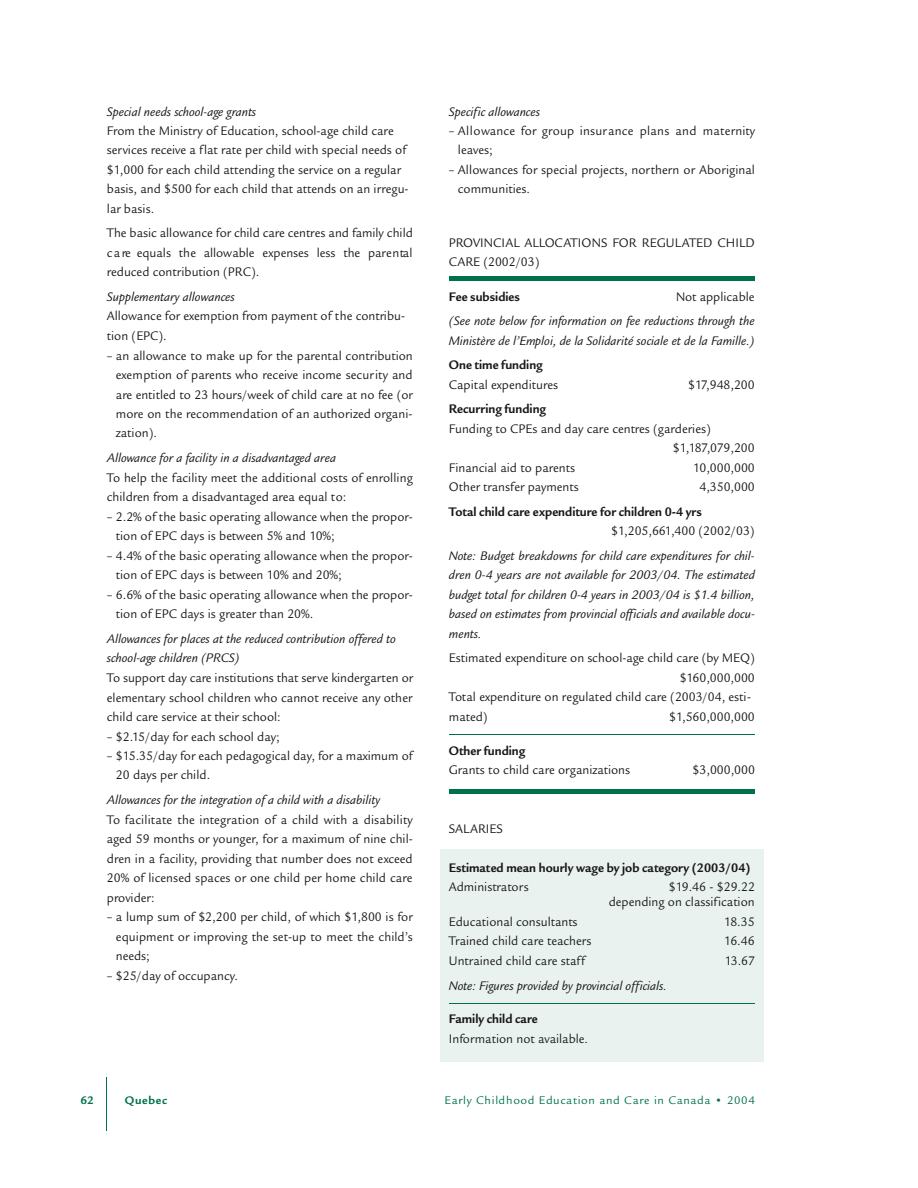
<style>
.page{position:relative;width:918px;height:1188px;background:#fff}
.page>*{position:absolute;margin:0;border:0;box-sizing:border-box;transform-origin:0 0}
.t1{font:13.5px/19.5px "Legacy San ITC";color:#181818;scale:.95 1}
.t2{font:italic 13.5px/19.5px "Legacy San ITC";color:#181818}
.t3{font:700 13.5px "Legacy San ITC";color:#181818;scale:.95 1}
.t4{font:12px "Legacy San ITC";letter-spacing:.06em;color:#00724a}
.t5{font:700 12px "Legacy San ITC";color:#00724a}
</style>
<div class="page">
<div style="left:440px;top:849px;width:324px;height:212px;background:#eaf2ef"></div>
<hr style="left:449px;top:277px;width:306px;height:4px;background:#00724a">
<hr style="left:449px;top:734px;width:306px;height:1px;background:#00724a">
<div style="left:449px;top:789px;width:306px;height:5px;background:#00724a"></div>
<hr style="left:449px;top:1003px;width:306px;height:1px;background:#00724a">
<hr style="left:107px;top:1077px;width:1px;height:54px;background:#00724a">
<p class="t2" style="left:107px;top:103px;width:151px">Special needs school-age grants</p>
<p class="t1" style="left:107px;top:123px;width:319px">From the Ministry of Education, school-age child care services receive a flat rate per child with special needs of $1,000 for each child attending the service on a regular basis, and $500 for each child that attends on an irregu&shy;lar basis.</p>
<p class="t1" style="left:107px;top:225px;width:324px;text-align:justify">The basic allowance for child care centres and family child c a re equals the allowable expenses less the pare n ta l reduced contribution (PRC).</p>
<p class="t2" style="left:107px;top:289px;width:129px">Supplementary allowances</p>
<p class="t1" style="left:107px;top:308px;width:315px">Allowance for exemption from payment of the contribu&shy;tion (EPC).</p>
<p class="t1" style="left:116px;top:347px;width:314px;text-align:justify;text-indent:-9px">– an allowance to make up for the parental contribution exemption of parents who receive income security and are entitled to 23 hours/week of child care at no fee (or more on the recommendation of an authorized organi&shy;zation).</p>
<p class="t2" style="left:107px;top:450px;width:231px">Allowance for a facility in a disadvantaged area</p>
<p class="t1" style="left:107px;top:469px;width:324px">To help the facility meet the additional costs of enrolling children from a disadvantaged area equal to:</p>
<p class="t1" style="left:116px;top:509px;width:314px;text-indent:-9px">– 2.2% of the basic operating allowance when the propor&shy;tion of EPC days is between 5% and 10%;</p>
<p class="t1" style="left:116px;top:548px;width:314px;text-indent:-9px">– 4.4% of the basic operating allowance when the propor&shy;tion of EPC days is between 10% and 20%;</p>
<p class="t1" style="left:116px;top:586px;width:314px;text-indent:-9px">– 6.6% of the basic operating allowance when the propor&shy;tion of EPC days is greater than 20%.</p>
<p class="t2" style="left:107px;top:631px;width:291px">Allowances for places at the reduced contribution offered to school-age children (PRCS)</p>
<p class="t1" style="left:107px;top:670px;width:324px;text-align:justify">To support day care institutions that serve kindergarten or elementary school children who cannot receive any other child care service at their school:</p>
<p class="t1" style="left:107px;top:728px;width:183px">– $2.15/day for each school day;</p>
<p class="t1" style="left:116px;top:748px;width:314px;text-indent:-9px">– $15.35/day for each pedagogical day, for a maximum of<br>20 days per child.</p>
<p class="t2" style="left:107px;top:792px;width:275px">Allowances for the integration of a child with a disability</p>
<p class="t1" style="left:107px;top:811px;width:324px;text-align:justify">To facilitate the integration of a child with a disability aged 59 months or younger, for a maximum of nine chil&shy;dren in a facility, providing that number does not exceed 20% of licensed spaces or one child per home child care provider:</p>
<p class="t1" style="left:116px;top:909px;width:314px;text-align:justify;text-indent:-9px">– a lump sum of $2,200 per child, of which $1,800 is for equipment or improving the set-up to meet the child’s needs;</p>
<p class="t1" style="left:107px;top:968px;width:139px">– $25/day of occupancy.</p>
<p class="t2" style="left:449px;top:103px;width:93px">Specific allowances</p>
<p class="t1" style="left:458px;top:123px;width:314px;text-indent:-9px">– Allowance for group insurance plans and maternity leaves;</p>
<p class="t1" style="left:458px;top:162px;width:314px;text-indent:-9px">– Allowances for special projects, northern or Aboriginal communities.</p>
<p class="t1" style="left:449px;top:235px;width:323px">PROVINCIAL ALLOCATIONS FOR REGULATED CHILD<br>CARE (2002/03)</p>
<p class="t3" style="left:449px;top:292px;width:76px">Fee subsidies</p>
<p class="t1" style="left:676px;top:288px;width:84px">Not applicable</p>
<p class="t2" style="left:449px;top:313px;width:307px">(See note below for information on fee reductions through the<br>Ministère de l’Emploi, de la Solidarité sociale et de la Famille.)</p>
<p class="t3" style="left:449px;top:361px;width:100px">One time funding</p>
<p class="t1" style="left:449px;top:377px;width:116px">Capital expenditures</p>
<p class="t1" style="left:688px;top:377px;width:71px">$17,948,200</p>
<p class="t3" style="left:449px;top:405px;width:104px">Recurring funding</p>
<p class="t1" style="left:449px;top:421px;width:277px">Funding to CPEs and day care centres (garderies)</p>
<p class="t1" style="left:673px;top:440px;width:88px">$1,187,079,200</p>
<p class="t1" style="left:449px;top:459px;width:134px">Financial aid to parents</p>
<p class="t1" style="left:693px;top:459px;width:67px">10,000,000</p>
<p class="t1" style="left:449px;top:479px;width:138px">Other transfer payments</p>
<p class="t1" style="left:699px;top:479px;width:60px">4,350,000</p>
<p class="t3" style="left:449px;top:507px;width:268px">Total child care expenditure for children 0-4 yrs</p>
<p class="t1" style="left:611px;top:523px;width:152px">$1,205,661,400 (2002/03)</p>
<p class="t2" style="left:449px;top:548px;width:308px;text-align:justify">Note: Budget breakdowns for child care expenditures for chil&shy;dren 0-4 years are not available for 2003/04. The estimated budget total for children 0-4 years in 2003/04 is $1.4 billion, based on estimates from provincial officials and available docu&shy;ments.</p>
<p class="t1" style="left:449px;top:650px;width:324px">Estimated expenditure on school-age child care (by MEQ)</p>
<p class="t1" style="left:680px;top:670px;width:81px">$160,000,000</p>
<p class="t1" style="left:449px;top:689px;width:320px">Total expenditure on regulated child care (2003/04, esti-</p>
<p class="t1" style="left:449px;top:709px;width:42px">mated)</p>
<p class="t1" style="left:669px;top:709px;width:92px">$1,560,000,000</p>
<p class="t3" style="left:449px;top:746px;width:82px">Other funding</p>
<p class="t1" style="left:449px;top:762px;width:192px">Grants to child care organizations</p>
<p class="t1" style="left:693px;top:762px;width:67px">$3,000,000</p>
<p class="t1" style="left:449px;top:820px;width:58px">SALARIES</p>
<p class="t3" style="left:449px;top:863px;width:319px">Estimated mean hourly wage by job category (2003/04)</p>
<p class="t1" style="left:449px;top:879px;width:86px">Administrators</p>
<p class="t1" style="left:609px;top:882px;width:155px;line-height:14.7px;text-align:right">$19.46 - $29.22<br>depending on classification</p>
<p class="t1" style="left:449px;top:913px;width:137px">Educational consultants</p>
<p class="t1" style="left:724px;top:913px;width:33px">18.35</p>
<p class="t1" style="left:449px;top:933px;width:152px">Trained child care teachers</p>
<p class="t1" style="left:724px;top:933px;width:33px">16.46</p>
<p class="t1" style="left:449px;top:953px;width:145px">Untrained child care staff</p>
<p class="t1" style="left:725px;top:953px;width:33px">13.67</p>
<p class="t2" style="left:449px;top:977px;width:220px">Note: Figures provided by provincial officials.</p>
<p class="t3" style="left:449px;top:1015px;width:95px">Family child care</p>
<p class="t1" style="left:449px;top:1031px;width:148px">Information not available.</p>
<p class="t5" style="left:81px;top:1097px;width:15px">62</p>
<p class="t5" style="left:125px;top:1097px;width:44px">Q u e b e c</p>
<p class="t4" style="left:445px;top:1097px;width:312px">E a rly Childhood Education and Care in Canada • 2004</p>
</div>
